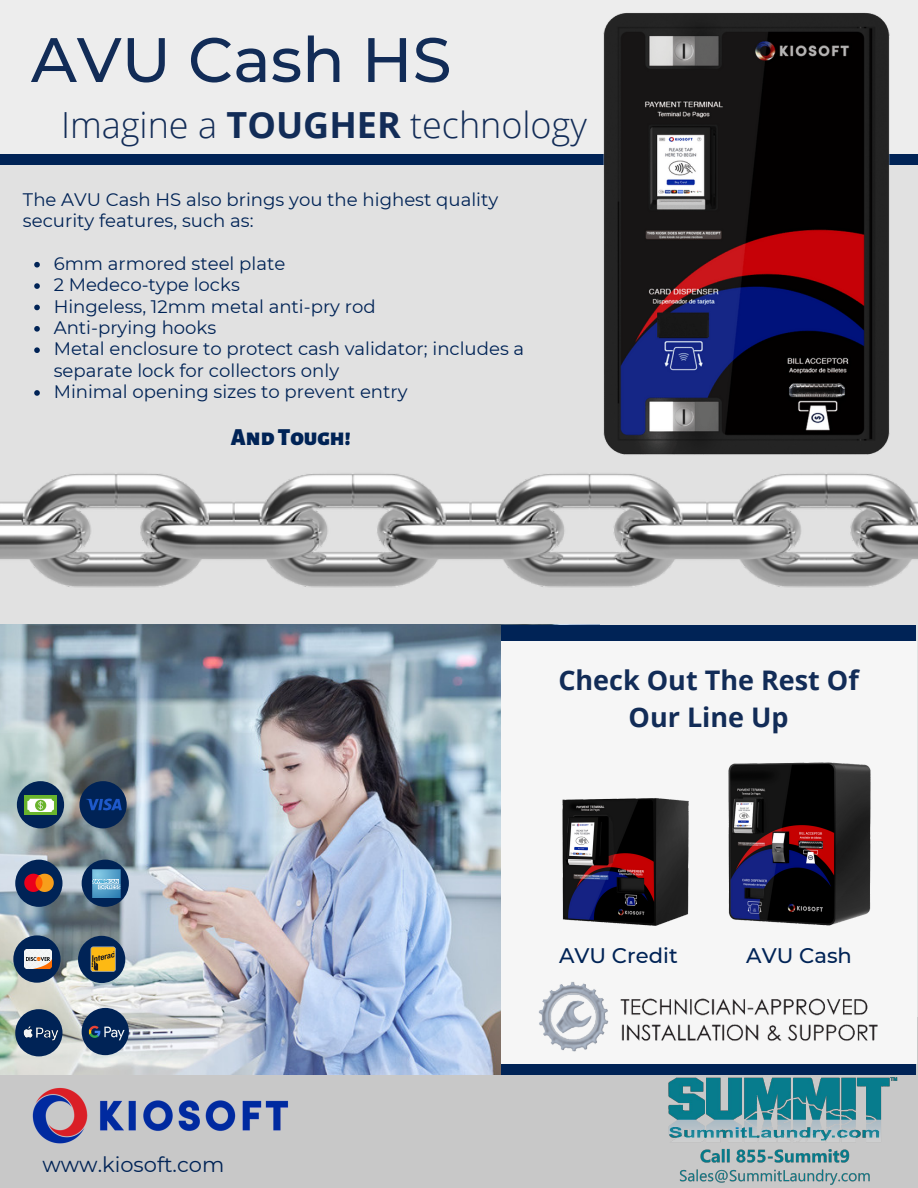
<style>
.page{position:relative;width:918px;height:1188px;background:#e1e1e1}
.page>*{position:absolute;margin:0;border:0;box-sizing:border-box;transform-origin:0 0}
.t1{font:500 62.7px "Montserrat";color:#122c57}
.t2{font:300 36px "Open Sans";color:#122c57}
.t3{font:700 27px "Open Sans";color:#122c57}
.t4{font:900 24.15px "Alegreya Sans SC";color:#002356}
.t5{font:500 21.15px "Montserrat";color:#002356}
.t6{font:21px "Montserrat";color:#002356}
.t7{font:18.15px/21.3px "Montserrat";color:#002356}
.s1{font-weight:700}
</style>
<div class="page">
<div style="left:0;top:0;width:918px;height:169px;background:#ededed"></div>
<div style="left:0;top:1017px;width:918px;height:171px;background:#c8c8c8"></div>
<img style="left:0;top:781px;width:502px;height:294px">
<img style="left:0;top:304px;width:918px;height:477px">
<div style="left:0;top:154px;width:918px;height:23px;background:#002356"></div>
<div style="left:502px;top:625px;width:414px;height:450px;background:#002356"></div>
<div style="left:502px;top:641px;width:415px;height:423px;background:#f6f6f6"></div>
<img style="left:32px;top:1087px;width:256px;height:57px">
<div style="left:15px;top:860px;width:47px;height:47px;background:#002356;border-radius:50%"></div>
<div style="left:82px;top:860px;width:47px;height:47px;background:#002356;border-radius:50%"></div>
<div style="left:13px;top:935px;width:48px;height:48px;background:#002356;border-radius:50%"></div>
<div style="left:78px;top:936px;width:47px;height:47px;background:#002356;border-radius:50%"></div>
<div style="left:15px;top:1009px;width:47px;height:47px;background:#002356;border-radius:50%"></div>
<div style="left:82px;top:1008px;width:47px;height:47px;background:#002356;border-radius:50%"></div>
<div style="left:17px;top:781px;width:47px;height:47px;background:#002356;border-radius:50%"></div>
<svg style="left:24px;top:874px;width:30px;height:18px"></svg>
<img style="left:24px;top:949px;width:27px;height:19px">
<svg style="left:92px;top:869px;width:28px;height:28px"></svg>
<svg style="left:92px;top:879px;width:28px;height:10px"></svg>
<img style="left:23px;top:1026px;width:35px;height:15px">
<svg style="left:89px;top:1026px;width:36px;height:14px"></svg>
<svg style="left:91px;top:947px;width:25px;height:25px"></svg>
<div style="left:79px;top:781px;width:48px;height:47px;background:#002356;border-radius:50%"></div>
<img style="left:86px;top:798px;width:35px;height:13px">
<div style="left:24px;top:796px;width:33px;height:19px;background:#69b42d"></div>
<div style="left:27px;top:799px;width:27px;height:13px;background:#fff;border-radius:2px"></div>
<svg style="left:35px;top:800px;width:11px;height:11px"></svg>
<div style="left:0;top:165px;width:918px;height:24px;background:#e1e1e1"></div>
<img style="left:583px;top:12px;width:326px;height:465px">
<img style="left:562px;top:798px;width:127px;height:128px">
<img style="left:728px;top:762px;width:143px;height:164px">
<img style="left:539px;top:982px;width:339px;height:70px">
<svg style="left:34px;top:262px;width:6px;height:6px"></svg>
<svg style="left:34px;top:283px;width:6px;height:6px"></svg>
<svg style="left:34px;top:305px;width:6px;height:5px"></svg>
<svg style="left:34px;top:326px;width:6px;height:6px"></svg>
<svg style="left:34px;top:347px;width:6px;height:6px"></svg>
<svg style="left:34px;top:390px;width:6px;height:6px"></svg>
<img style="left:668px;top:1077px;width:230px;height:108px">
<p class="t1" style="left:31px;top:21px;width:422px">AVU Cash HS</p>
<p class="t2" style="left:61px;top:99px;width:527px">Imagine a <span class="s1">TOUGHER</span> technology</p>
<p class="t7" style="left:23px;top:188px;width:477px">The AVU Cash HS also brings you the highest quality security features, such as:</p>
<p class="t7" style="left:54px;top:253px;width:233px">6mm armored steel plate</p>
<p class="t7" style="left:54px;top:274px;width:188px">2 Medeco-type locks</p>
<p class="t7" style="left:54px;top:295px;width:323px">Hingeless, 12mm metal anti-pry rod</p>
<p class="t7" style="left:54px;top:317px;width:164px">Anti-prying hooks</p>
<p class="t7" style="left:54px;top:338px;width:472px">Metal enclosure to protect cash validator; includes a separate lock for collectors only</p>
<p class="t7" style="left:54px;top:381px;width:355px">Minimal opening sizes to prevent entry</p>
<p class="t4" style="left:231px;top:426px;width:121px">And Tough!</p>
<p class="t6" style="left:42px;top:1152px;width:184px">www.kiosoft.com</p>
<p class="t3" style="left:558px;top:661px;width:302px">Check Out The Rest Of</p>
<p class="t3" style="left:629px;top:699px;width:162px">Our Line Up</p>
<p class="t5" style="left:559px;top:942px;width:120px">AVU Credit</p>
<p class="t5" style="left:746px;top:942px;width:107px">AVU Cash</p>
</div>
